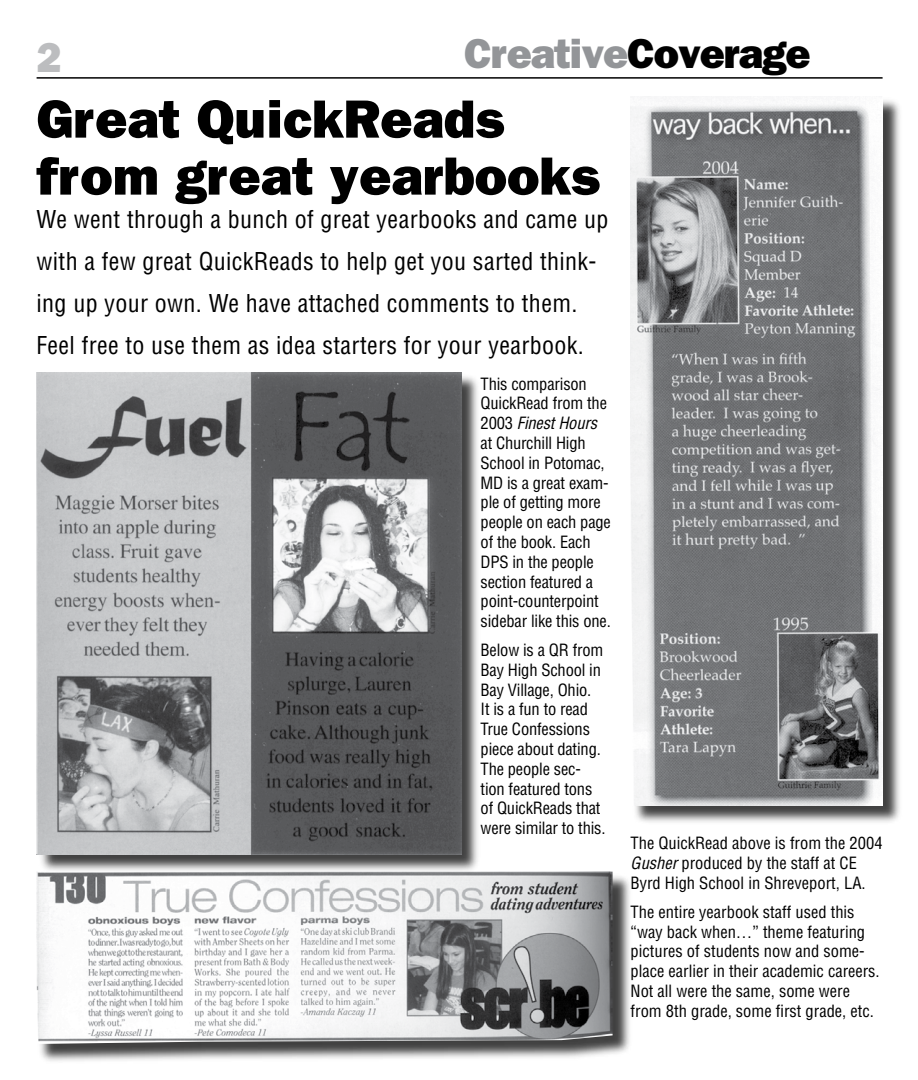
<style>
.page{position:relative;width:918px;height:1080px;background:#fff}
.page>*{position:absolute;margin:0;border:0;box-sizing:border-box;transform-origin:0 0}
.t1{font:800 54px/57px "Franklin Gothic";color:#000}
.t2{font:800 42px "Franklin Gothic";letter-spacing:-.025em;color:#939598}
.t3{font:800 42px "Franklin Gothic";color:#bcbdbf}
.t4{font:condensed 24px/42px "Helvetica";letter-spacing:.015em;color:#000}
.t5{font:condensed 16.5px/19.8px "Helvetica";letter-spacing:-.01em;color:#000}
.s1{color:#000}
.s2{font-style:italic}
</style>
<div class="page">
<hr style="left:37px;top:77px;width:846px;height:2px;background:#000">
<div style="left:38px;top:374px;width:443px;height:501px;background:#000;opacity:.75"></div>
<img style="left:37px;top:372px;width:424px;height:482px">
<div style="left:632px;top:98px;width:270px;height:727px;background:#000;opacity:.75"></div>
<img style="left:631px;top:96px;width:252px;height:709px">
<div style="left:38px;top:873px;width:595px;height:190px;background:#000;opacity:.75"></div>
<img style="left:36px;top:872px;width:577px;height:172px">
<h2 class="t3" style="left:37px;top:33px;width:27px">2</h2>
<h2 class="t2" style="left:464px;top:28px;width:348px">Creative<span class="s1">Coverage</span></h2>
<h1 class="t1" style="left:37px;top:91px;width:565px">Great QuickReads from great yearbooks</h1>
<h3 class="t4" style="left:37px;top:198px;width:573px">We went through a bunch of great yearbooks and came up with a few great QuickReads to help get you sarted think&shy;ing up your own. We have attached comments to them.<br>Feel free to use them as idea starters for your yearbook.</h3>
<p class="t5" style="left:481px;top:374px;width:132px">This comparison<br>QuickRead from the<br>2003 <span class="s2">Finest Hours </span>at Churchill High<br>School in Potomac,<br>MD is a great exam&shy;ple of getting more people on each page of the book. Each<br>DPS in the people section featured a point-counterpoint sidebar like this one.</p>
<p class="t5" style="left:481px;top:640px;width:126px">Below is a QR from<br>Bay High School in<br>Bay Village, Ohio.<br>It is a fun to read<br>True Confessions piece about dating.<br>The people sec&shy;tion featured tons of QuickReads that were similar to this.</p>
<p class="t5" style="left:631px;top:833px;width:254px">The QuickRead above is from the 2004<br><span class="s2">Gusher</span> produced by the staff at CE<br>Byrd High School in Shreveport, LA.</p>
<p class="t5" style="left:631px;top:902px;width:251px">The entire yearbook staff used this “way back when…” theme featuring pictures of students now and some&shy;place earlier in their academic careers.<br>Not all were the same, some were from 8th grade, some first grade, etc.</p>
</div>
